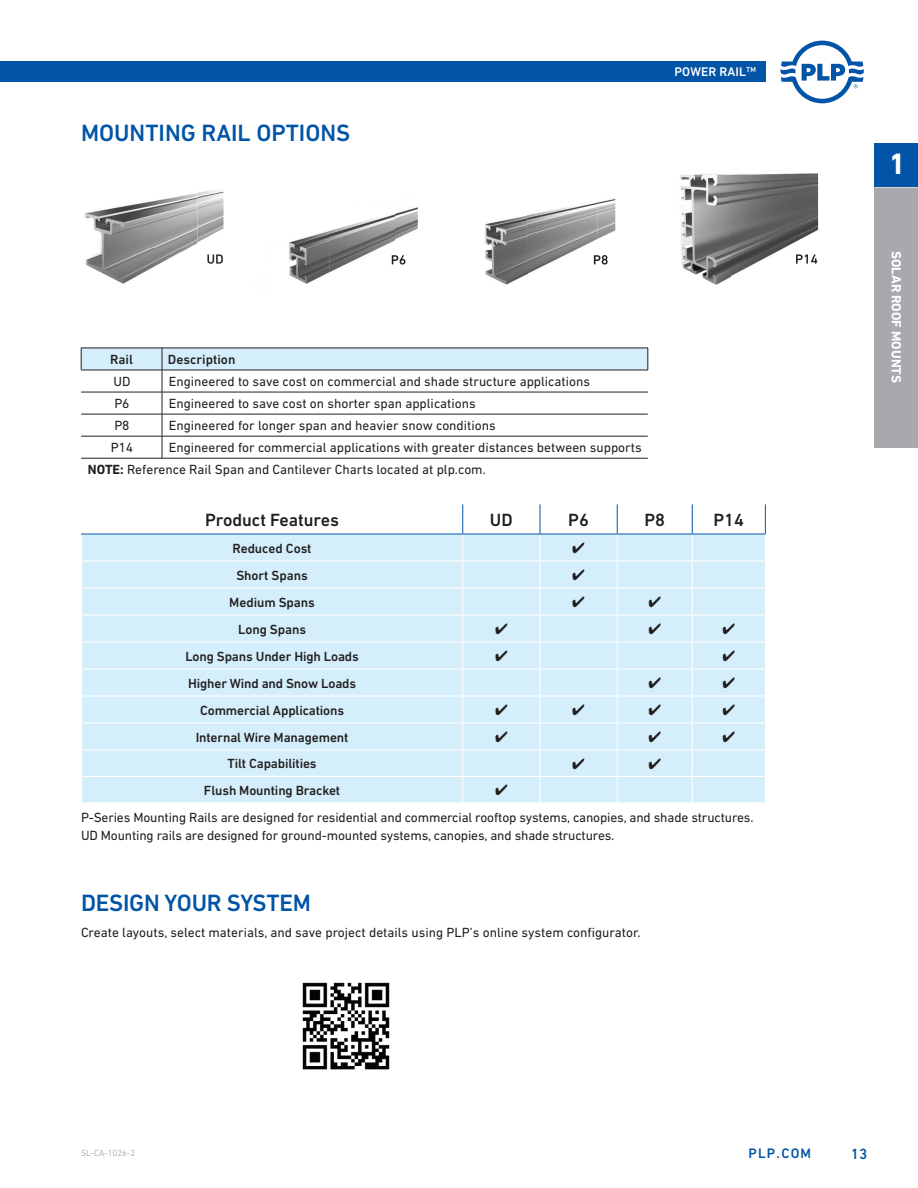
<style>
.page{position:relative;width:918px;height:1188px;background:#fff}
.page>*{position:absolute;margin:0;border:0;box-sizing:border-box;transform-origin:0 0}
.t1{font:700 30px "DIN Next LT Pro";color:#fff}
.t2{font:500 24px "DIN Next LT Pro";color:#0154a6}
.t3{font:500 18px "DIN Next LT Pro";letter-spacing:-.005em;color:#231f20}
.t4{font:500 15px "DIN Next LT Pro";color:#0154a6}
.t5{font:500 13.95px "DIN Next LT Pro";letter-spacing:.08em;color:#0154a6}
.t6{font:13.5px/22px "DIN Next LT Pro";color:#231f20}
.t7{font:500 13.5px "DIN Next LT Pro";letter-spacing:-.01em;color:#231f20}
.t8{font:700 13.5px "DIN Next LT Pro";color:#fff}
.t9{font:500 12.75px "DIN Next LT Pro";letter-spacing:.01em;color:#fff}
.t10{font:300 9px "DIN Next LT Pro";color:#939598}
.s1{font-weight:700}
</style>
<div class="page">
<div style="left:0;top:62px;width:766px;height:20px;background:#0154a6"></div>
<svg style="left:781px;top:41px;width:83px;height:62px"></svg>
<div style="left:82px;top:535px;width:683px;height:267px;background:#d4effb"></div>
<hr style="left:539px;top:534px;width:2px;height:26px;background:#fff">
<hr style="left:81px;top:560px;width:382px;height:2px;background:#fff">
<hr style="left:463px;top:560px;width:77px;height:2px;background:#fff">
<hr style="left:540px;top:560px;width:77px;height:2px;background:#fff">
<hr style="left:539px;top:562px;width:2px;height:25px;background:#fff">
<hr style="left:617px;top:560px;width:75px;height:2px;background:#fff">
<hr style="left:692px;top:560px;width:74px;height:2px;background:#fff">
<hr style="left:81px;top:587px;width:382px;height:2px;background:#fff">
<hr style="left:463px;top:587px;width:77px;height:2px;background:#fff">
<hr style="left:540px;top:587px;width:77px;height:2px;background:#fff">
<hr style="left:539px;top:589px;width:2px;height:25px;background:#fff">
<hr style="left:617px;top:587px;width:75px;height:2px;background:#fff">
<hr style="left:692px;top:587px;width:74px;height:2px;background:#fff">
<hr style="left:81px;top:614px;width:382px;height:2px;background:#fff">
<hr style="left:463px;top:614px;width:77px;height:2px;background:#fff">
<hr style="left:540px;top:614px;width:77px;height:2px;background:#fff">
<hr style="left:539px;top:616px;width:2px;height:25px;background:#fff">
<hr style="left:617px;top:614px;width:75px;height:2px;background:#fff">
<hr style="left:692px;top:614px;width:74px;height:2px;background:#fff">
<hr style="left:81px;top:641px;width:382px;height:2px;background:#fff">
<hr style="left:463px;top:641px;width:77px;height:2px;background:#fff">
<hr style="left:540px;top:641px;width:77px;height:2px;background:#fff">
<hr style="left:539px;top:643px;width:2px;height:25px;background:#fff">
<hr style="left:617px;top:641px;width:75px;height:2px;background:#fff">
<hr style="left:692px;top:641px;width:74px;height:2px;background:#fff">
<hr style="left:81px;top:668px;width:382px;height:2px;background:#fff">
<hr style="left:463px;top:668px;width:77px;height:2px;background:#fff">
<hr style="left:540px;top:668px;width:77px;height:2px;background:#fff">
<hr style="left:539px;top:670px;width:2px;height:25px;background:#fff">
<hr style="left:617px;top:668px;width:75px;height:2px;background:#fff">
<hr style="left:692px;top:668px;width:74px;height:2px;background:#fff">
<hr style="left:81px;top:695px;width:382px;height:2px;background:#fff">
<hr style="left:463px;top:695px;width:77px;height:2px;background:#fff">
<hr style="left:540px;top:695px;width:77px;height:2px;background:#fff">
<hr style="left:539px;top:697px;width:2px;height:25px;background:#fff">
<hr style="left:617px;top:695px;width:75px;height:2px;background:#fff">
<hr style="left:692px;top:695px;width:74px;height:2px;background:#fff">
<hr style="left:81px;top:722px;width:382px;height:2px;background:#fff">
<hr style="left:463px;top:722px;width:77px;height:2px;background:#fff">
<hr style="left:540px;top:722px;width:77px;height:2px;background:#fff">
<hr style="left:539px;top:724px;width:2px;height:25px;background:#fff">
<hr style="left:617px;top:722px;width:75px;height:2px;background:#fff">
<hr style="left:692px;top:722px;width:74px;height:2px;background:#fff">
<hr style="left:81px;top:749px;width:382px;height:2px;background:#fff">
<hr style="left:463px;top:749px;width:77px;height:2px;background:#fff">
<hr style="left:540px;top:749px;width:77px;height:2px;background:#fff">
<hr style="left:539px;top:751px;width:2px;height:25px;background:#fff">
<hr style="left:617px;top:749px;width:75px;height:2px;background:#fff">
<hr style="left:692px;top:749px;width:74px;height:2px;background:#fff">
<hr style="left:81px;top:776px;width:382px;height:1px;background:#fff">
<hr style="left:463px;top:776px;width:77px;height:1px;background:#fff">
<svg style="left:462px;top:535px;width:1px;height:267px"></svg>
<hr style="left:540px;top:776px;width:77px;height:1px;background:#fff">
<hr style="left:539px;top:777px;width:2px;height:25px;background:#fff">
<hr style="left:617px;top:776px;width:75px;height:1px;background:#fff">
<svg style="left:617px;top:535px;width:1px;height:267px"></svg>
<hr style="left:692px;top:776px;width:74px;height:1px;background:#fff">
<svg style="left:692px;top:535px;width:1px;height:267px"></svg>
<hr style="left:462px;top:504px;width:1px;height:30px;background:#0154a6">
<hr style="left:540px;top:504px;width:1px;height:30px;background:#0154a6">
<hr style="left:617px;top:504px;width:1px;height:30px;background:#0154a6">
<hr style="left:692px;top:504px;width:1px;height:30px;background:#0154a6">
<hr style="left:765px;top:504px;width:1px;height:30px;background:#0154a6">
<hr style="left:81px;top:534px;width:382px;height:1px;background:#0154a6">
<hr style="left:463px;top:534px;width:77px;height:1px;background:#0154a6">
<hr style="left:540px;top:534px;width:77px;height:1px;background:#0154a6">
<hr style="left:617px;top:534px;width:75px;height:1px;background:#0154a6">
<hr style="left:692px;top:534px;width:74px;height:1px;background:#0154a6">
<hr style="left:81px;top:458px;width:81px;height:1px;background:#231f20">
<hr style="left:162px;top:458px;width:486px;height:1px;background:#231f20">
<svg style="left:81px;top:348px;width:568px;height:110px"></svg>
<img style="left:289px;top:230px;width:41px;height:23px">
<img style="left:330px;top:214px;width:65px;height:58px">
<img style="left:289px;top:253px;width:41px;height:31px">
<img style="left:84px;top:193px;width:114px;height:91px">
<img style="left:198px;top:190px;width:26px;height:52px">
<img style="left:207px;top:254px;width:16px;height:10px">
<img style="left:484px;top:215px;width:43px;height:35px">
<img style="left:527px;top:202px;width:71px;height:73px">
<img style="left:485px;top:250px;width:42px;height:35px">
<img style="left:395px;top:207px;width:23px;height:56px">
<svg style="left:392px;top:255px;width:13px;height:10px"></svg>
<img style="left:615px;top:174px;width:115px;height:71px">
<img style="left:730px;top:173px;width:88px;height:105px">
<img style="left:681px;top:245px;width:49px;height:40px">
<img style="left:796px;top:254px;width:21px;height:10px">
<img style="left:598px;top:199px;width:17px;height:40px">
<svg style="left:594px;top:255px;width:14px;height:10px"></svg>
<img style="left:302px;top:982px;width:88px;height:88px">
<div style="left:875px;top:187px;width:43px;height:261px;background:#a8a9ad"></div>
<div style="left:875px;top:143px;width:43px;height:43px;background:#0154a6"></div>
<svg style="left:573px;top:542px;width:11px;height:11px"></svg>
<svg style="left:573px;top:569px;width:11px;height:11px"></svg>
<svg style="left:573px;top:596px;width:11px;height:11px"></svg>
<svg style="left:649px;top:596px;width:12px;height:11px"></svg>
<svg style="left:496px;top:623px;width:11px;height:11px"></svg>
<svg style="left:649px;top:623px;width:12px;height:11px"></svg>
<svg style="left:723px;top:623px;width:12px;height:11px"></svg>
<svg style="left:496px;top:650px;width:11px;height:11px"></svg>
<svg style="left:723px;top:650px;width:12px;height:11px"></svg>
<svg style="left:649px;top:677px;width:12px;height:11px"></svg>
<svg style="left:723px;top:677px;width:12px;height:11px"></svg>
<svg style="left:496px;top:704px;width:11px;height:11px"></svg>
<svg style="left:573px;top:704px;width:11px;height:11px"></svg>
<svg style="left:649px;top:704px;width:12px;height:11px"></svg>
<svg style="left:723px;top:704px;width:12px;height:11px"></svg>
<svg style="left:496px;top:731px;width:11px;height:11px"></svg>
<svg style="left:649px;top:731px;width:12px;height:11px"></svg>
<svg style="left:723px;top:731px;width:12px;height:11px"></svg>
<svg style="left:573px;top:758px;width:11px;height:11px"></svg>
<svg style="left:649px;top:758px;width:12px;height:11px"></svg>
<svg style="left:496px;top:785px;width:11px;height:11px"></svg>
<h2 class="t2" style="left:81px;top:119px;width:271px">MOUNTING RAIL OPTIONS</h2>
<p class="t9" style="left:675px;top:65px;width:83px">POWER RAIL<sup>TM</sup></p>
<p class="t7" style="left:110px;top:352px;width:24px">Rail</p>
<p class="t7" style="left:168px;top:352px;width:69px">Description</p>
<p class="t6" style="left:113px;top:370px;width:19px">UD</p>
<p class="t6" style="left:169px;top:370px;width:423px">Engineered to save cost on commercial and shade structure applications</p>
<p class="t6" style="left:114px;top:392px;width:17px">P6</p>
<p class="t6" style="left:169px;top:392px;width:308px">Engineered to save cost on shorter span applications</p>
<p class="t6" style="left:114px;top:414px;width:17px">P8</p>
<p class="t6" style="left:169px;top:414px;width:329px">Engineered for longer span and heavier snow conditions</p>
<p class="t6" style="left:111px;top:436px;width:24px">P14</p>
<p class="t6" style="left:88px;top:436px;width:555px;text-indent:81px">Engineered for commercial applications with greater distances between supports<br><span class="s1">NOTE:</span> Reference Rail Span and Cantilever Charts located at plp.com.</p>
<h3 class="t3" style="left:205px;top:509px;width:136px">Product Features</h3>
<h3 class="t3" style="left:490px;top:509px;width:24px">UD</h3>
<h3 class="t3" style="left:568px;top:509px;width:22px">P6</h3>
<h3 class="t3" style="left:644px;top:509px;width:22px">P8</h3>
<h3 class="t3" style="left:714px;top:509px;width:32px">P14</h3>
<p class="t7" style="left:233px;top:540px;width:81px">Reduced Cost</p>
<p class="t7" style="left:236px;top:567px;width:73px">Short Spans</p>
<p class="t7" style="left:229px;top:594px;width:87px">Medium Spans</p>
<p class="t7" style="left:238px;top:621px;width:70px">Long Spans</p>
<p class="t7" style="left:185px;top:648px;width:175px">Long Spans Under High Loads</p>
<p class="t7" style="left:188px;top:675px;width:170px">Higher Wind and Snow Loads</p>
<p class="t7" style="left:200px;top:702px;width:145px">Commercial Applications</p>
<p class="t7" style="left:196px;top:729px;width:154px">Internal Wire Management</p>
<p class="t7" style="left:228px;top:756px;width:91px">Tilt Capabilities</p>
<p class="t7" style="left:204px;top:782px;width:138px">Flush Mounting Bracket</p>
<p class="t6" style="left:81px;top:808px;width:674px;line-height:18px">P-Series Mounting Rails are designed for residential and commercial rooftop systems, canopies, and shade structures.<br>UD Mounting rails are designed for ground-mounted systems, canopies, and shade structures.</p>
<h2 class="t2" style="left:81px;top:889px;width:231px">DESIGN YOUR SYSTEM</h2>
<p class="t6" style="left:81px;top:922px;width:561px">Create layouts, select materials, and save project details using PLP’s online system configurator.</p>
<h1 class="t1" style="left:889px;top:147px;width:18px">1</h1>
<p class="t8" style="left:904px;top:251px;width:134px;rotate:90deg">SOLAR ROOF MOUNTS</p>
<p class="t10" style="left:81px;top:1148px;width:56px">SL-CA-1026-2</p>
<p class="t5" style="left:749px;top:1145px;width:64px">PLP.COM</p>
<p class="t4" style="left:851px;top:1145px;width:18px">13</p>
</div>
